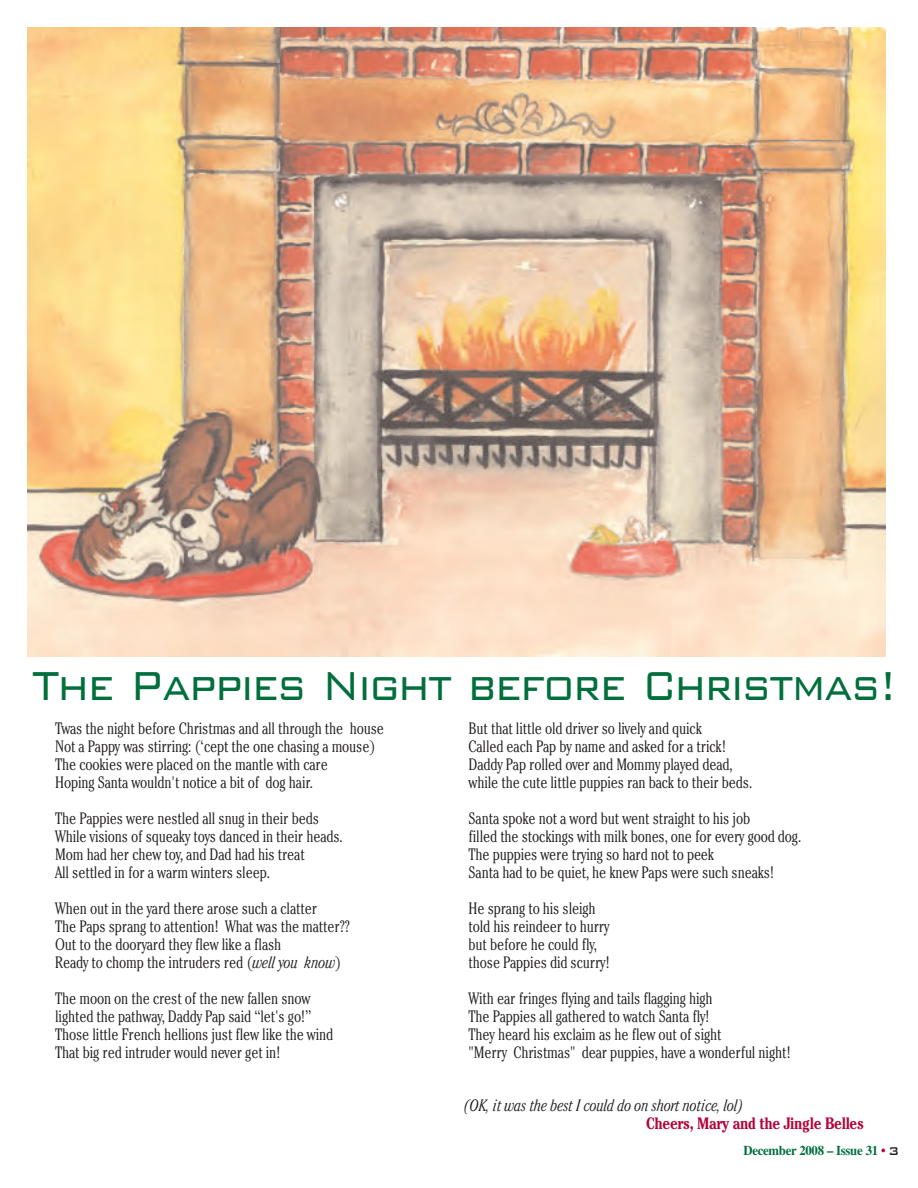
<style>
.page{position:relative;width:918px;height:1188px;background:#fff}
.page>*{position:absolute;margin:0;border:0;box-sizing:border-box;transform-origin:0 0}
.t1{font:300 54px "Bank Gothic";letter-spacing:-.035em;color:#006f3c;scale:.85 1}
.t2{font:300 condensed 16.5px/18px "Cheltenham";letter-spacing:-.01em;color:#231f20}
.t3{font:italic 300 condensed 16.5px "Cheltenham";letter-spacing:-.01em;color:#231f20}
.t4{font:700 condensed 16.5px "Cheltenham";letter-spacing:-.025em;color:#b30437;scale:.95 1}
.t5{font:700 13.5px "Times";letter-spacing:-.025em;color:#006f3c;scale:.95 1}
.s1{font-style:italic}
.s2{color:#b30437}
.s3{font-family:"Bank Gothic";font-weight:500;font-size:15px;color:#231f20}
</style>
<div class="page">
<img style="left:27px;top:27px;width:859px;height:629px">
<h1 class="t1" style="left:33px;top:657px;width:1019px">The Pappies Night before Christmas!</h1>
<p class="t2" style="left:55px;top:721px;width:330px">Twas the night before Christmas and all through the house Not a Pappy was stirring: (‘cept the one chasing a mouse)<br>The cookies were placed on the mantle with care<br>Hoping Santa wouldn't notice a bit of dog hair.</p>
<p class="t2" style="left:55px;top:811px;width:289px">The Pappies were nestled all snug in their beds While visions of squeaky toys danced in their heads.<br>Mom had her chew toy, and Dad had his treat<br>All settled in for a warm winters sleep.</p>
<p class="t2" style="left:55px;top:901px;width:297px">When out in the yard there arose such a clatter<br>The Paps sprang to attention! What was the matter??<br>Out to the dooryard they flew like a flash<br>Ready to chomp the intruders red (<span class="s1">well you know</span>)</p>
<p class="t2" style="left:55px;top:991px;width:280px">The moon on the crest of the new fallen snow lighted the pathway, Daddy Pap said “let's go!” Those little French hellions just flew like the wind That big red intruder would never get in!</p>
<p class="t2" style="left:469px;top:721px;width:285px">But that little old driver so lively and quick<br>Called each Pap by name and asked for a trick!<br>Daddy Pap rolled over and Mommy played dead, while the cute little puppies ran back to their beds.</p>
<p class="t2" style="left:469px;top:811px;width:334px">Santa spoke not a word but went straight to his job<br>filled the stockings with milk bones, one for every good dog.<br>The puppies were trying so hard not to peek<br>Santa had to be quiet, he knew Paps were such sneaks!</p>
<p class="t2" style="left:469px;top:901px;width:143px">He sprang to his sleigh told his reindeer to hurry but before he could fly, those Pappies did scurry!</p>
<p class="t2" style="left:469px;top:991px;width:324px">With ear fringes flying and tails flagging high<br>The Pappies all gathered to watch Santa fly!<br>They heard his exclaim as he flew out of sight<br>"Merry Christmas" dear puppies, have a wonderful night!</p>
<p class="t3" style="left:464px;top:1099px;width:282px">(OK, it was the best I could do on short notice, lol)</p>
<p class="t4" style="left:646px;top:1117px;width:231px">Cheers, Mary and the Jingle Belles</p>
<p class="t5" style="left:743px;top:1143px;width:166px">December 2008 – Issue 31 <span class="s2">•</span> <span class="s3">3</span></p>
</div>
